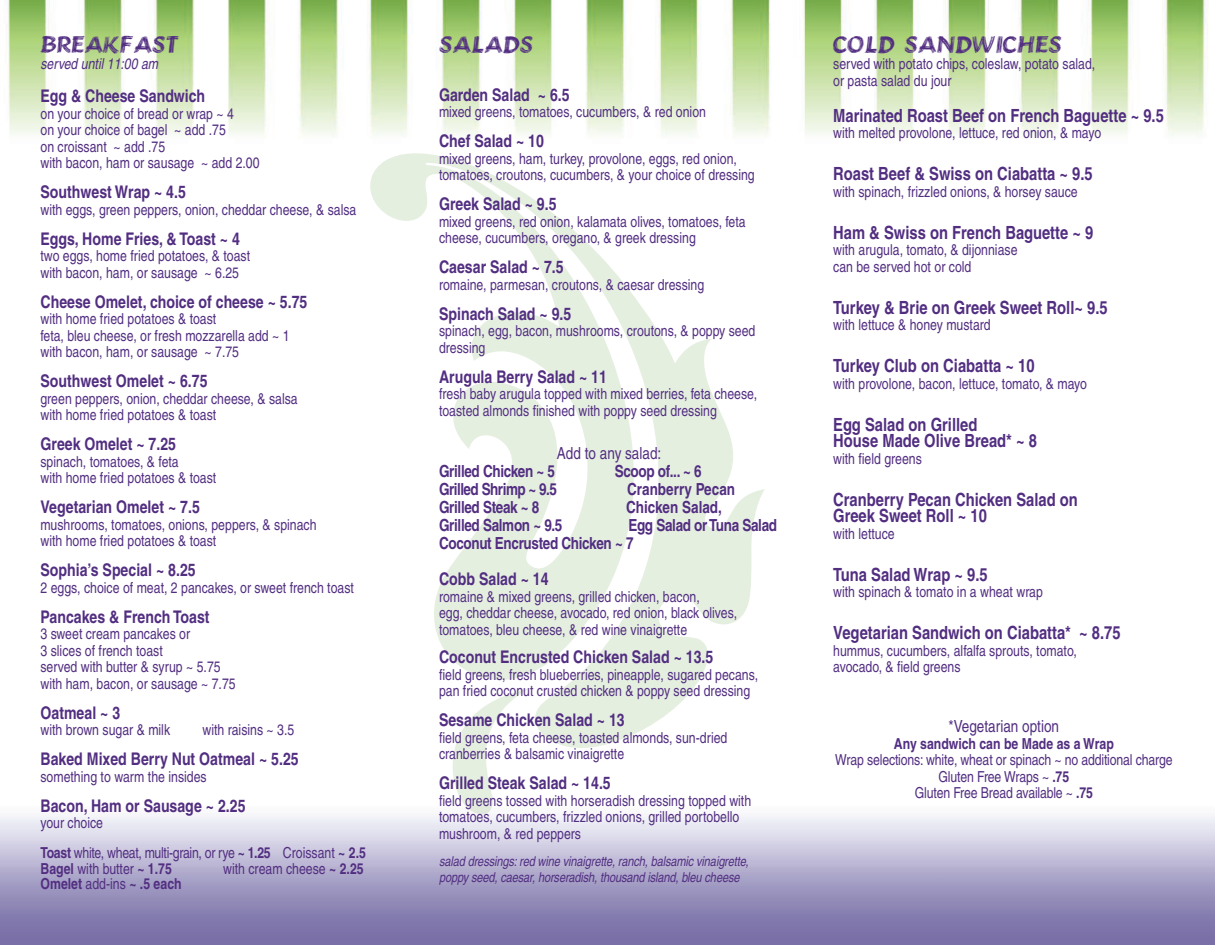
<style>
.page{position:relative;width:1215px;height:945px;background:#fff}
.page>*{position:absolute;margin:0;border:0;box-sizing:border-box;transform-origin:0 0}
.t1{font:21.15px "Brushstroke";color:#522e81}
.t2{font:700 condensed 18.15px "Helvetica";color:#522e81}
.t3{font:700 condensed 17.4px "Helvetica";color:#522e81}
.t4{font:700 condensed 16.65px "Helvetica";letter-spacing:-.02em;color:#522e81}
.t5{font:condensed 16.65px "Helvetica";color:#522e81}
.t6{font:700 condensed 16.65px "Helvetica";color:#522e81}
.t7{font:condensed 15.15px/16.5px "Helvetica";color:#522e81}
.t8{font:700 condensed 15.15px "Helvetica";color:#522e81}
.t9{font:condensed 15.15px "Helvetica";letter-spacing:-.02em;color:#522e81}
.t10{font:italic condensed 15.15px "Helvetica";color:#522e81}
.t11{font:italic condensed 13.65px "Helvetica";letter-spacing:-.01em;color:#522e81}
.s1{font-weight:700}
.s2{font-weight:400}
</style>
<div class="page">
<img style="left:0;top:0;width:1215px;height:945px">
<svg style="left:366px;top:145px;width:399px;height:671px"></svg>
<p class="t1" style="left:40px;top:30px;width:140px">BREAKFAST</p>
<p class="t10" style="left:40px;top:55px;width:119px">served until 11:00 am</p>
<p class="t3" style="left:40px;top:86px;width:166px">Egg &amp; Cheese Sandwich</p>
<p class="t7" style="left:40px;top:105px;width:195px">on your choice of bread or wrap ~ 4</p>
<p class="t7" style="left:40px;top:122px;width:187px">on your choice of bagel ~ add .75</p>
<p class="t7" style="left:40px;top:138px;width:126px">on croissant ~ add .75</p>
<p class="t7" style="left:40px;top:155px;width:221px">with bacon, ham or sausage ~ add 2.00</p>
<p class="t3" style="left:40px;top:182px;width:147px">Southwest Wrap ~ 4.5</p>
<p class="t7" style="left:40px;top:201px;width:317px">with eggs, green peppers, onion, cheddar cheese, &amp; salsa</p>
<p class="t3" style="left:40px;top:228px;width:201px">Eggs, Home Fries, &amp; Toast ~ 4</p>
<p class="t7" style="left:40px;top:248px;width:211px">two eggs, home fried potatoes, &amp; toast</p>
<p class="t7" style="left:40px;top:264px;width:200px">with bacon, ham, or sausage ~ 6.25</p>
<p class="t3" style="left:40px;top:291px;width:268px">Cheese Omelet, choice of cheese ~ 5.75</p>
<p class="t7" style="left:40px;top:311px;width:177px">with home fried potatoes &amp; toast</p>
<p class="t7" style="left:40px;top:327px;width:251px">feta, bleu cheese, or fresh mozzarella add ~ 1</p>
<p class="t7" style="left:40px;top:344px;width:200px">with bacon, ham, or sausage ~ 7.75</p>
<p class="t3" style="left:40px;top:371px;width:169px">Southwest Omelet ~ 6.75</p>
<p class="t7" style="left:40px;top:390px;width:259px">green peppers, onion, cheddar cheese, &amp; salsa</p>
<p class="t7" style="left:40px;top:407px;width:177px">with home fried potatoes &amp; toast</p>
<p class="t3" style="left:40px;top:434px;width:137px">Greek Omelet ~ 7.25</p>
<p class="t7" style="left:40px;top:453px;width:140px">spinach, tomatoes, &amp; feta</p>
<p class="t7" style="left:40px;top:470px;width:177px">with home fried potatoes &amp; toast</p>
<p class="t3" style="left:40px;top:497px;width:161px">Vegetarian Omelet ~ 7.5</p>
<p class="t7" style="left:40px;top:516px;width:278px">mushrooms, tomatoes, onions, peppers, &amp; spinach</p>
<p class="t7" style="left:40px;top:533px;width:177px">with home fried potatoes &amp; toast</p>
<p class="t3" style="left:40px;top:560px;width:157px">Sophia’s Special ~ 8.25</p>
<p class="t7" style="left:40px;top:579px;width:315px">2 eggs, choice of meat, 2 pancakes, or sweet french toast</p>
<p class="t3" style="left:40px;top:606px;width:171px">Pancakes &amp; French Toast</p>
<p class="t7" style="left:40px;top:626px;width:151px">3 sweet cream pancakes or</p>
<p class="t7" style="left:40px;top:642px;width:124px">3 slices of french toast</p>
<p class="t7" style="left:40px;top:659px;width:182px">served with butter &amp; syrup ~ 5.75</p>
<p class="t7" style="left:40px;top:675px;width:197px">with ham, bacon, or sausage ~ 7.75</p>
<p class="t3" style="left:40px;top:702px;width:81px">Oatmeal ~ 3</p>
<p class="t7" style="left:40px;top:722px;width:131px">with brown sugar &amp; milk</p>
<p class="t7" style="left:202px;top:722px;width:93px">with raisins ~ 3.5</p>
<p class="t3" style="left:40px;top:749px;width:260px">Baked Mixed Berry Nut Oatmeal ~ 5.25</p>
<p class="t7" style="left:40px;top:768px;width:168px">something to warm the insides</p>
<p class="t3" style="left:40px;top:795px;width:207px">Bacon, Ham or Sausage ~ 2.25</p>
<p class="t7" style="left:40px;top:815px;width:64px">your choice</p>
<p class="t9" style="left:40px;top:844px;width:327px"><span class="s1">Toast</span> white, wheat, multi-grain, or rye <span class="s1">~ 1.25</span> Croissant <span class="s1">~ 2.5</span></p>
<p class="t8" style="left:40px;top:859px;width:133px">Bagel <span class="s2">with butter</span> ~ 1.75</p>
<p class="t7" style="left:223px;top:860px;width:142px">with cream cheese <span class="s1">~ 2.25</span></p>
<p class="t8" style="left:40px;top:875px;width:143px">Omelet <span class="s2">add-ins</span> ~ .5 each</p>
<p class="t1" style="left:439px;top:30px;width:96px">SALADS</p>
<p class="t3" style="left:439px;top:84px;width:132px">Garden Salad ~ 6.5</p>
<p class="t7" style="left:439px;top:104px;width:269px">mixed greens, tomatoes, cucumbers, &amp; red onion</p>
<p class="t3" style="left:439px;top:131px;width:106px">Chef Salad ~ 10</p>
<p class="t7" style="left:439px;top:150px;width:299px">mixed greens, ham, turkey, provolone, eggs, red onion,</p>
<p class="t7" style="left:439px;top:167px;width:317px">tomatoes, croutons, cucumbers, &amp; your choice of dressing</p>
<p class="t3" style="left:439px;top:194px;width:119px">Greek Salad ~ 9.5</p>
<p class="t7" style="left:439px;top:213px;width:308px">mixed greens, red onion, kalamata olives, tomatoes, feta</p>
<p class="t7" style="left:439px;top:230px;width:258px">cheese, cucumbers, oregano, &amp; greek dressing</p>
<p class="t3" style="left:439px;top:257px;width:126px">Caesar Salad ~ 7.5</p>
<p class="t7" style="left:439px;top:276px;width:267px">romaine, parmesan, croutons, &amp; caesar dressing</p>
<p class="t3" style="left:439px;top:303px;width:134px">Spinach Salad ~ 9.5</p>
<p class="t7" style="left:439px;top:323px;width:318px">spinach, egg, bacon, mushrooms, croutons, &amp; poppy seed</p>
<p class="t7" style="left:439px;top:339px;width:48px">dressing</p>
<p class="t3" style="left:439px;top:366px;width:169px">Arugula Berry Salad ~ 11</p>
<p class="t7" style="left:439px;top:386px;width:320px">fresh baby arugula topped with mixed berries, feta cheese, toasted almonds finished with poppy seed dressing</p>
<p class="t5" style="left:557px;top:444px;width:106px">Add to any salad:</p>
<p class="t4" style="left:439px;top:461px;width:118px">Grilled Chicken ~ 5</p>
<p class="t4" style="left:615px;top:461px;width:88px">Scoop of... ~ 6</p>
<p class="t4" style="left:439px;top:479px;width:120px">Grilled Shrimp ~ 9.5</p>
<p class="t6" style="left:627px;top:479px;width:110px">Cranberry Pecan</p>
<p class="t4" style="left:439px;top:497px;width:102px">Grilled Steak ~ 8</p>
<p class="t6" style="left:626px;top:497px;width:98px">Chicken Salad,</p>
<p class="t4" style="left:439px;top:515px;width:125px">Grilled Salmon ~ 9.5</p>
<p class="t4" style="left:628px;top:515px;width:150px">Egg Salad or Tuna Salad</p>
<p class="t4" style="left:439px;top:533px;width:196px">Coconut Encrusted Chicken ~ 7</p>
<p class="t3" style="left:439px;top:569px;width:111px">Cobb Salad ~ 14</p>
<p class="t7" style="left:439px;top:588px;width:262px">romaine &amp; mixed greens, grilled chicken, bacon,</p>
<p class="t7" style="left:439px;top:605px;width:300px">egg, cheddar cheese, avocado, red onion, black olives,</p>
<p class="t7" style="left:439px;top:621px;width:250px">tomatoes, bleu cheese, &amp; red wine vinaigrette</p>
<p class="t3" style="left:439px;top:647px;width:276px">Coconut Encrusted Chicken Salad ~ 13.5</p>
<p class="t7" style="left:439px;top:666px;width:321px">field greens, fresh blueberries, pineapple, sugared pecans,</p>
<p class="t7" style="left:439px;top:683px;width:313px">pan fried coconut crusted chicken &amp; poppy seed dressing</p>
<p class="t3" style="left:439px;top:710px;width:187px">Sesame Chicken Salad ~ 13</p>
<p class="t7" style="left:439px;top:729px;width:290px">field greens, feta cheese, toasted almonds, sun-dried</p>
<p class="t7" style="left:439px;top:746px;width:187px">cranberries &amp; balsamic vinaigrette</p>
<p class="t3" style="left:439px;top:773px;width:173px">Grilled Steak Salad ~ 14.5</p>
<p class="t7" style="left:439px;top:792px;width:314px">field greens tossed with horseradish dressing topped with</p>
<p class="t7" style="left:439px;top:809px;width:302px">tomatoes, cucumbers, frizzled onions, grilled portobello mushroom, &amp; red peppers</p>
<p class="t11" style="left:439px;top:853px;width:311px">salad dressings: red wine vinaigrette, ranch, balsamic vinaigrette,</p>
<p class="t11" style="left:439px;top:870px;width:302px">poppy seed, caesar, horseradish, thousand island, bleu cheese</p>
<p class="t1" style="left:833px;top:30px;width:231px">COLD SANDWICHES</p>
<p class="t7" style="left:833px;top:56px;width:264px">served with potato chips, coleslaw, potato salad,</p>
<p class="t7" style="left:833px;top:72px;width:120px">or pasta salad du jour</p>
<p class="t2" style="left:833px;top:105px;width:332px">Marinated Roast Beef on French Baguette ~ 9.5</p>
<p class="t7" style="left:833px;top:125px;width:269px">with melted provolone, lettuce, red onion, &amp; mayo</p>
<p class="t2" style="left:833px;top:163px;width:261px">Roast Beef &amp; Swiss on Ciabatta ~ 9.5</p>
<p class="t7" style="left:833px;top:183px;width:246px">with spinach, frizzled onions, &amp; horsey sauce</p>
<p class="t2" style="left:833px;top:222px;width:262px">Ham &amp; Swiss on French Baguette ~ 9</p>
<p class="t7" style="left:833px;top:242px;width:186px">with arugula, tomato, &amp; dijonniase</p>
<p class="t7" style="left:833px;top:258px;width:140px">can be served hot or cold</p>
<p class="t2" style="left:833px;top:297px;width:276px">Turkey &amp; Brie on Greek Sweet Roll~ 9.5</p>
<p class="t7" style="left:833px;top:317px;width:159px">with lettuce &amp; honey mustard</p>
<p class="t2" style="left:833px;top:355px;width:203px">Turkey Club on Ciabatta ~ 10</p>
<p class="t7" style="left:833px;top:375px;width:255px">with provolone, bacon, lettuce, tomato, &amp; mayo</p>
<p class="t2" style="left:833px;top:414px;width:146px">Egg Salad on Grilled</p>
<p class="t2" style="left:833px;top:430px;width:205px">House Made Olive Bread* ~ 8</p>
<p class="t7" style="left:833px;top:450px;width:90px">with field greens</p>
<p class="t2" style="left:833px;top:489px;width:246px">Cranberry Pecan Chicken Salad on</p>
<p class="t2" style="left:833px;top:505px;width:155px">Greek Sweet Roll ~ 10</p>
<p class="t7" style="left:833px;top:525px;width:63px">with lettuce</p>
<p class="t2" style="left:833px;top:564px;width:156px">Tuna Salad Wrap ~ 9.5</p>
<p class="t7" style="left:833px;top:584px;width:211px">with spinach &amp; tomato in a wheat wrap</p>
<p class="t2" style="left:833px;top:622px;width:289px">Vegetarian Sandwich on Ciabatta* ~ 8.75</p>
<p class="t7" style="left:833px;top:642px;width:245px">hummus, cucumbers, alfalfa sprouts, tomato,</p>
<p class="t7" style="left:833px;top:659px;width:129px">avocado, &amp; field greens</p>
<p class="t5" style="left:949px;top:717px;width:112px">*Vegetarian option</p>
<p class="t8" style="left:894px;top:734px;width:222px">Any sandwich can be Made as a Wrap</p>
<p class="t7" style="left:835px;top:752px;width:339px">Wrap selections: white, wheat or spinach ~ no additional charge</p>
<p class="t7" style="left:939px;top:768px;width:132px">Gluten Free Wraps ~ <span class="s1">.75</span></p>
<p class="t7" style="left:915px;top:785px;width:180px">Gluten Free Bread available ~ <span class="s1">.75</span></p>
</div>
